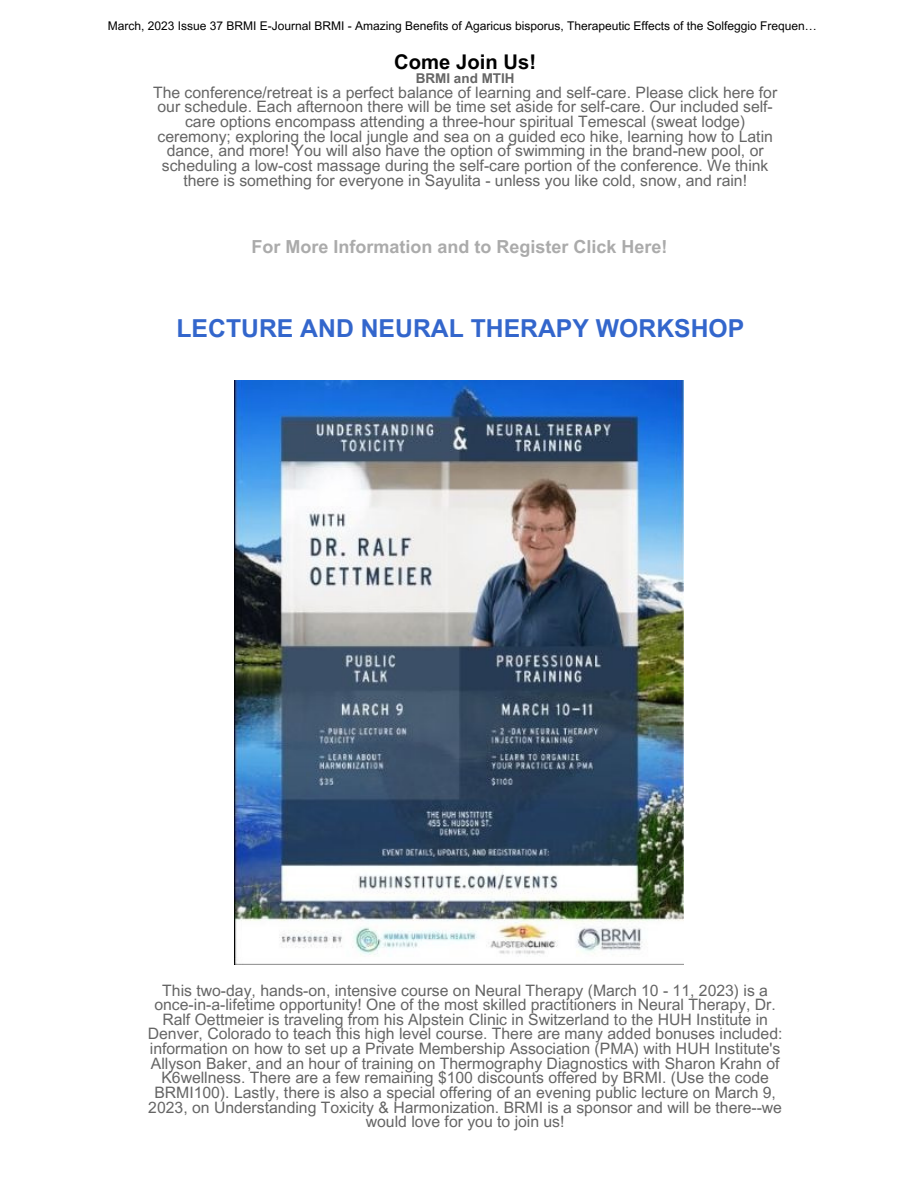
<style>
.page{position:relative;width:918px;height:1188px;background:#fff}
.page>*{position:absolute;margin:0;border:0;box-sizing:border-box;transform-origin:0 0}
.t1{font:700 24.75px "Arial MT Pro";color:#36c}
.t2{font:700 20.25px "Arial MT Pro";color:#000}
.t3{font:700 18px "Arial MT Pro";color:#ababab}
.t4{font:15.75px/14.7px "Arial MT Pro";color:#656565;text-align:center}
.t5{font:700 13.5px "Arial MT Pro";color:#656565}
.t6{font:12px "Arial MT Pro";color:#000}
</style>
<div class="page">
<img style="left:234px;top:380px;width:450px;height:584px">
<p class="t6" style="left:108px;top:21px;width:710px">March, 2023 Issue 37 BRMI E-Journal BRMI - Amazing Benefits of Agaricus bisporus, Therapeutic Effects of the Solfeggio Frequen…</p>
<p class="t2" style="left:394px;top:54px;width:143px">Come Join Us!</p>
<p class="t5" style="left:416px;top:73px;width:100px">BRMI and MTIH</p>
<p class="t4" style="left:153px;top:87px;width:626px">The conference/retreat is a perfect balance of learning and self-care. Please click here for our schedule. Each afternoon there will be time set aside for self-care. Our included self&shy;care options encompass attending a three-hour spiritual Temescal (sweat lodge) ceremony; exploring the local jungle and sea on a guided eco hike, learning how to Latin dance, and more! You will also have the option of swimming in the brand-new pool, or scheduling a low-cost massage during the self-care portion of the conference. We think there is something for everyone in Sayulita - unless you like cold, snow, and rain!</p>
<h1 class="t3" style="left:252px;top:240px;width:418px">For More Information and to Register Click Here!</h1>
<h2 class="t1" style="left:177px;top:319px;width:569px">LECTURE AND NEURAL THERAPY WORKSHOP</h2>
<h3 class="t4" style="left:148px;top:985px;width:636px">This two-day, hands-on, intensive course on Neural Therapy (March 10 - 11, 2023) is a once-in-a-lifetime opportunity! One of the most skilled practitioners in Neural Therapy, Dr.<br>Ralf Oettmeier is traveling from his Alpstein Clinic in Switzerland to the HUH Institute in Denver, Colorado to teach this high level course. There are many added bonuses included: information on how to set up a Private Membership Association (PMA) with HUH Institute's Allyson Baker, and an hour of training on Thermography Diagnostics with Sharon Krahn of K6wellness. There are a few remaining $100 discounts offered by BRMI. (Use the code BRMI100). Lastly, there is also a special offering of an evening public lecture on March 9, 2023, on Understanding Toxicity &amp; Harmonization. BRMI is a sponsor and will be there--we would love for you to join us!</h3>
</div>
